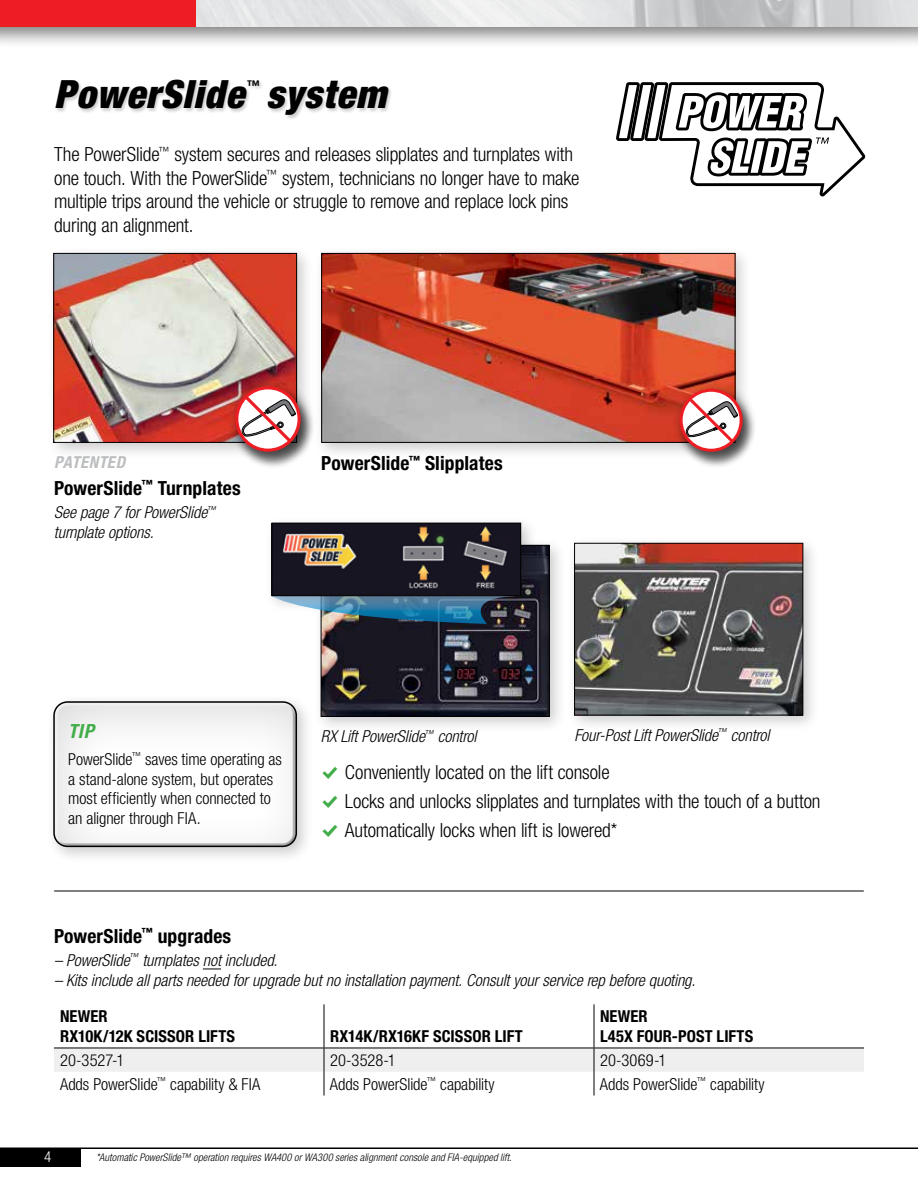
<style>
.page{position:relative;width:918px;height:1188px;background:#fff}
.page>*{position:absolute;margin:0;border:0;box-sizing:border-box;transform-origin:0 0}
.t1{font:italic 900 condensed 39px "Helvetica Neue LT Std";letter-spacing:.025em;color:#000}
.t2{font:300 condensed 19.5px/23.4px "Helvetica Neue LT Std";letter-spacing:-.01em;color:#000}
.t3{font:700 condensed 19.5px "Helvetica Neue LT Std";letter-spacing:.005em;color:#000}
.t4{font:italic 700 condensed 19.5px "Helvetica Neue LT Std";color:#41ad49}
.t5{font:italic 300 condensed 16.5px/19.8px "Helvetica Neue LT Std";letter-spacing:-.005em;color:#000}
.t6{font:300 condensed 16.5px/19.8px "Helvetica Neue LT Std";color:#000}
.t7{font:700 condensed 16.5px/19.8px "Helvetica Neue LT Std";letter-spacing:.005em;color:#000}
.t8{font:italic 700 condensed 16.5px "Helvetica Neue LT Std";letter-spacing:.02em;color:#bcbec0}
.t9{font:300 condensed 15px "Helvetica Neue LT Std";color:#fff}
.t10{font:700 13.5px "Helvetica Neue LT Std";color:#000}
.t11{font:italic 300 condensed 10.5px "Helvetica Neue LT Std";letter-spacing:.01em;color:#000}
.s1{font-family:"Modern Pictograms";font-weight:400;font-stretch:normal;font-size:21px;color:#41ad49}
</style>
<div class="page">
<div style="left:0;top:1148px;width:81px;height:19px;background:#000"></div>
<hr style="left:0;top:1148px;width:918px;height:1px;background:#000">
<svg style="left:616px;top:82px;width:249px;height:114px"></svg>
<div style="left:314px;top:246px;width:438px;height:214px;background:#000;opacity:.2"></div>
<img style="left:323px;top:255px;width:410px;height:186px">
<div style="left:321px;top:253px;width:414px;height:190px;border:1px solid #000"></div>
<div style="left:672px;top:381px;width:86px;height:87px;background:#000;opacity:.5"></div>
<div style="left:677px;top:390px;width:79px;height:79px;background:#000;opacity:.5"></div>
<svg style="left:681px;top:390px;width:60px;height:60px"></svg>
<div style="left:680px;top:389px;width:63px;height:63px;border:3px solid #ed1d24;border-radius:50%"></div>
<svg style="left:684px;top:395px;width:54px;height:51px"></svg>
<div style="left:46px;top:246px;width:268px;height:214px;background:#000;opacity:.2"></div>
<img style="left:55px;top:255px;width:240px;height:186px">
<div style="left:53px;top:253px;width:244px;height:190px;border:1px solid #000"></div>
<div style="left:227px;top:378px;width:89px;height:89px;background:#000;opacity:.5"></div>
<div style="left:233px;top:388px;width:81px;height:81px;background:#000;opacity:.5"></div>
<svg style="left:237px;top:388px;width:62px;height:62px"></svg>
<div style="left:235px;top:386px;width:66px;height:66px;border:3px solid #ed1d24;border-radius:50%"></div>
<svg style="left:240px;top:392px;width:56px;height:54px"></svg>
<svg style="left:203px;top:969px;width:18px;height:1px"></svg>
<hr style="left:324px;top:1004px;width:1px;height:44px;background:#000">
<hr style="left:594px;top:1004px;width:1px;height:44px;background:#000">
<svg style="left:54px;top:1049px;width:810px;height:47px"></svg>
<hr style="left:54px;top:1048px;width:270px;height:1px;background:#000">
<hr style="left:324px;top:1048px;width:270px;height:1px;background:#000">
<hr style="left:594px;top:1048px;width:270px;height:1px;background:#000">
<div style="left:314px;top:538px;width:252px;height:196px;background:#000;opacity:.2"></div>
<img style="left:323px;top:547px;width:225px;height:168px">
<div style="left:321px;top:545px;width:229px;height:172px;border:1px solid #000"></div>
<svg style="left:314px;top:613px;width:207px;height:11px;background:#3a5f74"></svg>
<div style="left:265px;top:516px;width:273px;height:97px;background:#000;opacity:.2"></div>
<img style="left:274px;top:525px;width:245px;height:69px">
<div style="left:272px;top:523px;width:249px;height:73px;border:1px solid #000"></div>
<div style="left:46px;top:694px;width:268px;height:170px;background:#000;opacity:.2"></div>
<div style="left:53px;top:701px;width:246px;height:147px;background:#000;opacity:.5"></div>
<div style="left:53px;top:701px;width:244px;height:146px;border:2px solid #000;border-radius:14px"></div>
<div style="left:567px;top:536px;width:253px;height:196px;background:#000;opacity:.2"></div>
<img style="left:576px;top:545px;width:225px;height:168px">
<div style="left:574px;top:543px;width:229px;height:172px;border:1px solid #000"></div>
<div style="left:55px;top:79px;width:338px;height:41px;background:#000;opacity:.2"></div>
<hr style="left:54px;top:891px;width:810px;height:1px;background:#000">
<div style="left:0;top:0;width:918px;height:49px;background:#000;opacity:.5"></div>
<img style="left:196px;top:0;width:721px;height:27px">
<div style="left:0;top:0;width:196px;height:27px;background:#ed1d24"></div>
<svg style="left:917px;top:0;width:1px;height:27px"></svg>
<h1 class="t1" style="left:54px;top:71px;width:191px">PowerSlide</h1>
<p class="t10" style="left:247px;top:77px;width:15px">™</p>
<h1 class="t1" style="left:266px;top:71px;width:122px">system</h1>
<p class="t2" style="left:54px;top:143px;width:527px">The PowerSlide<sup>™</sup> system secures and releases slipplates and turnplates with one touch. With the PowerSlide<sup>™</sup> system, technicians no longer have to make multiple trips around the vehicle or struggle to remove and replace lock pins during an alignment.</p>
<p class="t8" style="left:54px;top:452px;width:73px">PATENTED</p>
<p class="t3" style="left:54px;top:476px;width:188px">PowerSlide<sup>™</sup> Turnplates</p>
<p class="t5" style="left:54px;top:503px;width:163px">See page 7 for PowerSlide<sup>™ </sup>turnplate options.</p>
<p class="t3" style="left:321px;top:451px;width:183px">PowerSlide<sup>™</sup> Slipplates</p>
<p class="t4" style="left:68px;top:719px;width:27px">TIP</p>
<p class="t6" style="left:68px;top:749px;width:215px">PowerSlide<sup>™</sup> saves time operating as a stand-alone system, but operates most efficiently when connected to an aligner through FIA.</p>
<p class="t5" style="left:574px;top:725px;width:197px">Four-Post Lift PowerSlide<sup>™</sup> control</p>
<p class="t5" style="left:321px;top:727px;width:157px">RX Lift PowerSlide<sup>™</sup> control</p>
<p class="t2" style="left:321px;top:757px;width:501px;line-height:29.2px"><span class="s1">%</span> Conveniently located on the lift console<br><span class="s1">%</span> Locks and unlocks slipplates and turnplates with the touch of a button <span class="s1">%</span> Automatically locks when lift is lowered*</p>
<p class="t3" style="left:54px;top:924px;width:179px">PowerSlide<sup>™</sup> upgrades</p>
<p class="t5" style="left:54px;top:951px;width:225px">– PowerSlide<sup>™</sup> turnplates not included.</p>
<p class="t5" style="left:54px;top:970px;width:643px">– Kits include all parts needed for upgrade but no installation payment. Consult your service rep before quoting.</p>
<p class="t7" style="left:60px;top:1006px;width:177px">NEWER<br>RX10K/12K SCISSOR LIFTS</p>
<p class="t7" style="left:600px;top:1006px;width:155px">NEWER<br>L45X FOUR-POST LIFTS</p>
<p class="t7" style="left:330px;top:1026px;width:194px">RX14K/RX16KF SCISSOR LIFT</p>
<p class="t6" style="left:60px;top:1050px;width:66px">20-3527-1</p>
<p class="t6" style="left:330px;top:1050px;width:67px">20-3528-1</p>
<p class="t6" style="left:600px;top:1050px;width:68px">20-3069-1</p>
<p class="t6" style="left:60px;top:1074px;width:202px">Adds PowerSlide<sup>™</sup> capability &amp; FIA</p>
<p class="t6" style="left:330px;top:1074px;width:166px">Adds PowerSlide<sup>™</sup> capability</p>
<p class="t6" style="left:600px;top:1074px;width:166px">Adds PowerSlide<sup>™</sup> capability</p>
<p class="t9" style="left:44px;top:1148px;width:9px">4</p>
<p class="t11" style="left:96px;top:1151px;width:417px">*Automatic PowerSlide™ operation requires WA400 or WA300 series alignment console and FIA-equipped lift.</p>
</div>
